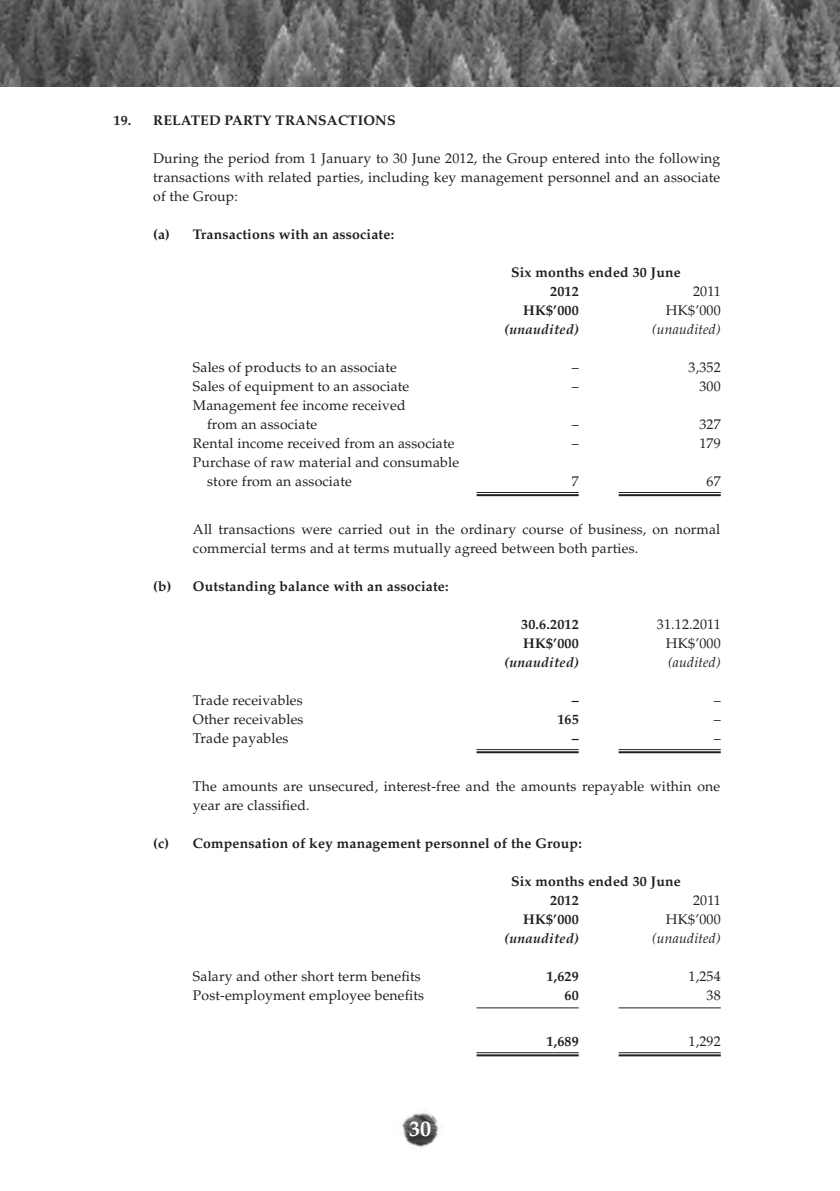
<style>
.page{position:relative;width:840px;height:1191px;background:#fff}
.page>*{position:absolute;margin:0;border:0;box-sizing:border-box;transform-origin:0 0}
.t1{font:700 22px "Palatino LT Std";color:#fff}
.t2{font:14px/19px "Palatino LT Std";letter-spacing:.01em;color:#231f20}
.t3{font:700 14px/19px "Palatino LT Std";letter-spacing:.01em;color:#231f20}
.t4{font:italic 700 14px "Palatino LT Std";letter-spacing:.01em;color:#231f20}
.t5{font:italic 14px "Palatino LT Std";letter-spacing:.01em;color:#231f20}
</style>
<div class="page">
<img style="left:402px;top:1112px;width:40px;height:38px">
<img style="left:0;top:0;width:839px;height:86px">
<hr style="left:476px;top:492px;width:102px;height:1px;background:#231f20">
<hr style="left:476px;top:494px;width:102px;height:2px;background:#231f20">
<hr style="left:618px;top:492px;width:102px;height:1px;background:#231f20">
<hr style="left:618px;top:494px;width:102px;height:2px;background:#231f20">
<hr style="left:476px;top:749px;width:102px;height:1px;background:#231f20">
<hr style="left:476px;top:751px;width:102px;height:2px;background:#231f20">
<hr style="left:618px;top:749px;width:102px;height:1px;background:#231f20">
<hr style="left:618px;top:751px;width:102px;height:2px;background:#231f20">
<hr style="left:476px;top:1007px;width:102px;height:1px;background:#231f20">
<hr style="left:618px;top:1007px;width:102px;height:1px;background:#231f20">
<hr style="left:476px;top:1052px;width:102px;height:1px;background:#231f20">
<hr style="left:476px;top:1054px;width:102px;height:2px;background:#231f20">
<hr style="left:618px;top:1052px;width:102px;height:1px;background:#231f20">
<hr style="left:618px;top:1054px;width:102px;height:2px;background:#231f20">
<p class="t3" style="left:113px;top:111px;width:283px">19. RELATED PARTY TRANSACTIONS</p>
<p class="t2" style="left:153px;top:149px;width:568px;text-align:justify">During the period from 1 January to 30 June 2012, the Group entered into the following transactions with related parties, including key management personnel and an associate of the Group:</p>
<p class="t3" style="left:153px;top:225px;width:242px">(a) Transactions with an associate:</p>
<p class="t3" style="left:550px;top:263px;width:132px;text-indent:-39px">Six months ended 30 June<br>2012</p>
<p class="t2" style="left:692px;top:282px;width:29px">2011</p>
<p class="t3" style="left:523px;top:301px;width:57px">HK$’000</p>
<p class="t2" style="left:665px;top:301px;width:56px">HK$’000</p>
<p class="t4" style="left:504px;top:321px;width:76px">(unaudited)</p>
<p class="t5" style="left:651px;top:321px;width:70px">(unaudited)</p>
<p class="t2" style="left:193px;top:358px;width:205px">Sales of products to an associate</p>
<p class="t2" style="left:571px;top:358px;width:8px">–</p>
<p class="t2" style="left:688px;top:358px;width:34px">3,352</p>
<p class="t2" style="left:193px;top:377px;width:218px">Sales of equipment to an associate</p>
<p class="t2" style="left:571px;top:377px;width:8px">–</p>
<p class="t2" style="left:699px;top:377px;width:23px">300</p>
<p class="t2" style="left:207px;top:396px;width:200px;text-indent:-14px">Management fee income received from an associate</p>
<p class="t2" style="left:571px;top:415px;width:8px">–</p>
<p class="t2" style="left:699px;top:415px;width:23px">327</p>
<p class="t2" style="left:193px;top:434px;width:263px">Rental income received from an associate</p>
<p class="t2" style="left:571px;top:434px;width:8px">–</p>
<p class="t2" style="left:699px;top:434px;width:23px">179</p>
<p class="t2" style="left:207px;top:453px;width:253px;text-indent:-14px">Purchase of raw material and consumable store from an associate</p>
<p class="t2" style="left:571px;top:472px;width:8px">7</p>
<p class="t2" style="left:706px;top:472px;width:16px">67</p>
<p class="t2" style="left:193px;top:520px;width:528px">All transactions were carried out in the ordinary course of business, on normal commercial terms and at terms mutually agreed between both parties.</p>
<p class="t3" style="left:153px;top:577px;width:297px">(b) Outstanding balance with an associate:</p>
<p class="t3" style="left:521px;top:615px;width:51px">30.6.2012</p>
<p class="t2" style="left:656px;top:615px;width:65px">31.12.2011</p>
<p class="t3" style="left:523px;top:634px;width:57px">HK$’000</p>
<p class="t2" style="left:665px;top:634px;width:56px">HK$’000</p>
<p class="t4" style="left:504px;top:654px;width:76px">(unaudited)</p>
<p class="t5" style="left:667px;top:654px;width:54px">(audited)</p>
<p class="t2" style="left:193px;top:691px;width:111px">Trade receivables</p>
<p class="t3" style="left:571px;top:691px;width:8px">–</p>
<p class="t2" style="left:713px;top:691px;width:8px">–</p>
<p class="t2" style="left:193px;top:710px;width:112px">Other receivables</p>
<p class="t3" style="left:557px;top:710px;width:7px">165</p>
<p class="t2" style="left:713px;top:710px;width:8px">–</p>
<p class="t2" style="left:193px;top:729px;width:97px">Trade payables</p>
<p class="t3" style="left:571px;top:729px;width:8px">–</p>
<p class="t2" style="left:713px;top:729px;width:8px">–</p>
<p class="t2" style="left:193px;top:777px;width:528px">The amounts are unsecured, interest-free and the amounts repayable within one year are classified.</p>
<p class="t3" style="left:153px;top:834px;width:430px">(c) Compensation of key management personnel of the Group:</p>
<p class="t3" style="left:550px;top:872px;width:132px;text-indent:-39px">Six months ended 30 June<br>2012</p>
<p class="t2" style="left:692px;top:891px;width:29px">2011</p>
<p class="t3" style="left:523px;top:910px;width:57px">HK$’000</p>
<p class="t2" style="left:665px;top:910px;width:56px">HK$’000</p>
<p class="t4" style="left:504px;top:930px;width:76px">(unaudited)</p>
<p class="t5" style="left:651px;top:930px;width:70px">(unaudited)</p>
<p class="t2" style="left:193px;top:967px;width:229px">Salary and other short term benefits</p>
<p class="t3" style="left:546px;top:967px;width:34px">1,629</p>
<p class="t2" style="left:688px;top:967px;width:34px">1,254</p>
<p class="t2" style="left:193px;top:986px;width:232px">Post-employment employee benefits</p>
<p class="t3" style="left:564px;top:986px;width:16px">60</p>
<p class="t2" style="left:706px;top:986px;width:16px">38</p>
<p class="t3" style="left:546px;top:1032px;width:34px">1,689</p>
<p class="t2" style="left:688px;top:1032px;width:34px">1,292</p>
<p class="t1" style="left:409px;top:1115px;width:23px">30</p>
</div>
